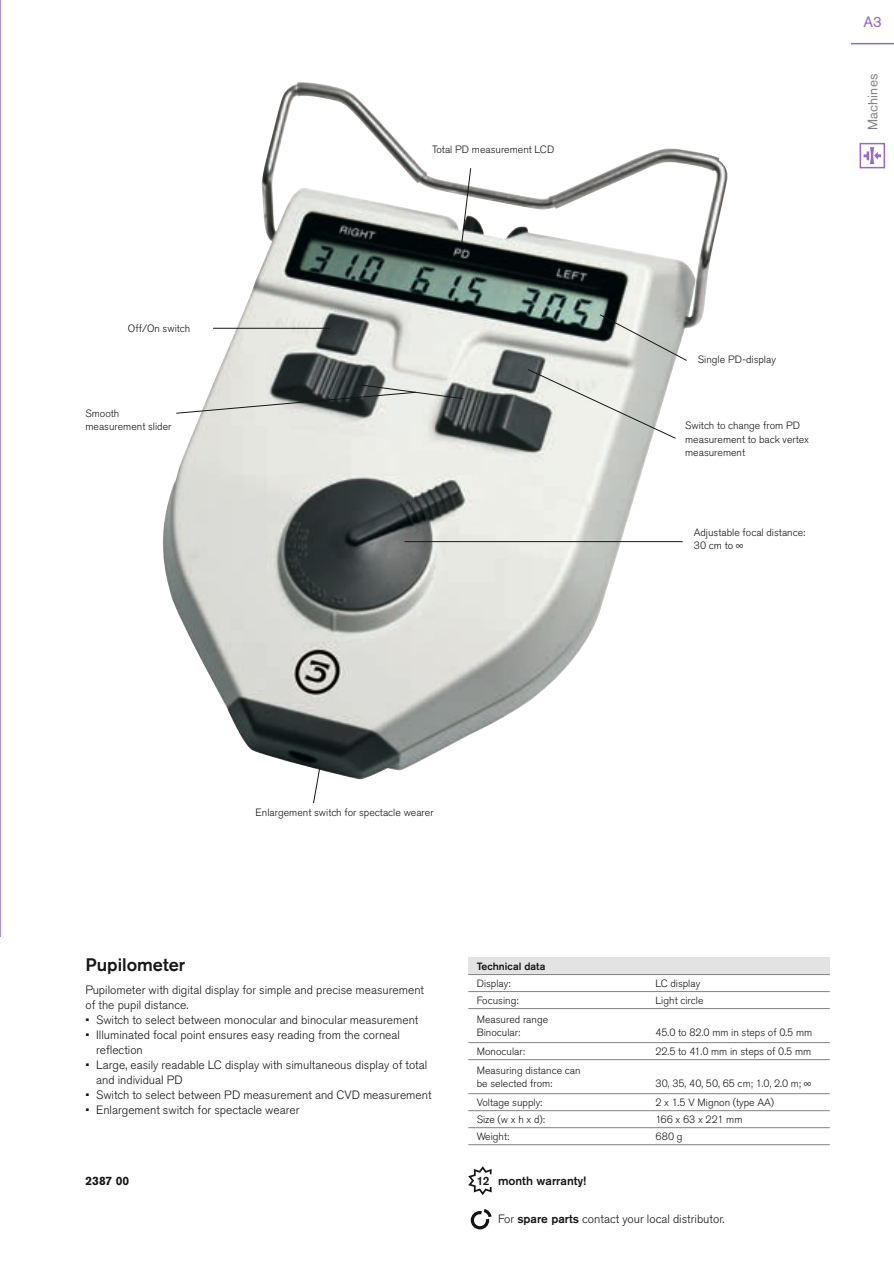
<style>
.page{position:relative;width:894px;height:1264px;background:#fff}
.page>*{position:absolute;margin:0;border:0;box-sizing:border-box;transform-origin:0 0}
.t1{font:500 18px "Akzidenz Grotesk Pro";color:#151616}
.t2{font:15px "Akzidenz Grotesk Pro";color:#9968c9}
.t3{font:13.5px "Akzidenz Grotesk Pro";letter-spacing:.01em;color:#818281}
.t4{font:300 12px/15px "Akzidenz Grotesk Pro";color:#151616}
.t5{font:500 12px "Akzidenz Grotesk Pro";color:#151616}
.t6{font:700 12px "Akzidenz Grotesk Pro";color:#151616}
.t7{font:300 10.5px/13.5px "Akzidenz Grotesk Pro";color:#151616}
.t8{font:500 10.5px "Akzidenz Grotesk Pro";color:#151616}
.s1{font-weight:500}
</style>
<div class="page">
<hr style="left:0;top:0;width:1px;height:936px;background:#a98ed9">
<div style="left:468px;top:957px;width:362px;height:17px;background:#e3e3e3"></div>
<hr style="left:468px;top:974px;width:362px;height:1px;background:#818281">
<hr style="left:468px;top:991px;width:362px;height:1px;background:#818281">
<hr style="left:468px;top:1008px;width:362px;height:1px;background:#818281">
<hr style="left:468px;top:1042px;width:362px;height:1px;background:#818281">
<hr style="left:468px;top:1059px;width:362px;height:1px;background:#818281">
<hr style="left:468px;top:1093px;width:362px;height:1px;background:#818281">
<hr style="left:468px;top:1110px;width:362px;height:1px;background:#818281">
<hr style="left:468px;top:1127px;width:362px;height:1px;background:#818281">
<hr style="left:468px;top:1144px;width:362px;height:1px;background:#818281">
<img style="left:162px;top:82px;width:566px;height:697px">
<svg style="left:461px;top:168px;width:10px;height:75px"></svg>
<svg style="left:599px;top:314px;width:88px;height:47px;background:#babdb9"></svg>
<svg style="left:527px;top:369px;width:149px;height:70px;background:#d0d2cd"></svg>
<hr style="left:404px;top:541px;width:278px;height:1px;background:#151616">
<hr style="left:213px;top:328px;width:117px;height:1px;background:#151616">
<svg style="left:313px;top:768px;width:7px;height:35px"></svg>
<svg style="left:176px;top:384px;width:287px;height:30px;background:#a1a4a1"></svg>
<svg style="left:471px;top:1209px;width:20px;height:20px"></svg>
<svg style="left:468px;top:1166px;width:23px;height:29px"></svg>
<svg style="left:851px;top:42px;width:43px;height:127px"></svg>
<p class="t7" style="left:128px;top:321px;width:64px">Off/On switch</p>
<p class="t7" style="left:85px;top:406px;width:88px">Smooth measurement slider</p>
<p class="t7" style="left:432px;top:142px;width:124px">Total PD measurement LCD</p>
<h2 class="t2" style="left:863px;top:12px;width:19px">A3</h2>
<p class="t3" style="left:864px;top:130px;width:58px;rotate:-90deg">Machines</p>
<p class="t7" style="left:698px;top:353px;width:80px">Single PD-display</p>
<p class="t7" style="left:685px;top:419px;width:125px">Switch to change from PD measurement to back vertex measurement</p>
<p class="t7" style="left:693px;top:525px;width:113px">Adjustable focal distance:<br>30 cm to ∞</p>
<p class="t7" style="left:256px;top:806px;width:180px">Enlargement switch for spectacle wearer</p>
<h1 class="t1" style="left:85px;top:953px;width:101px">Pupilometer</h1>
<p class="t4" style="left:85px;top:982px;width:340px">Pupilometer with digital display for simple and precise measurement of the pupil distance.</p>
<p class="t4" style="left:85px;top:1012px;width:334px">• Switch to select between monocular and binocular measurement</p>
<p class="t4" style="left:96px;top:1027px;width:305px;text-indent:-11px">• Illuminated focal point ensures easy reading from the corneal reflection</p>
<p class="t4" style="left:96px;top:1057px;width:333px;text-indent:-11px">• Large, easily readable LC display with simultaneous display of total and individual PD</p>
<p class="t4" style="left:85px;top:1087px;width:348px">• Switch to select between PD measurement and CVD measurement</p>
<p class="t4" style="left:85px;top:1102px;width:216px">• Enlargement switch for spectacle wearer</p>
<p class="t6" style="left:85px;top:1173px;width:45px">2387 00</p>
<p class="t8" style="left:477px;top:959px;width:70px">Technical data</p>
<p class="t7" style="left:477px;top:976px;width:35px">Display:</p>
<p class="t7" style="left:655px;top:976px;width:46px">LC display</p>
<p class="t7" style="left:477px;top:993px;width:43px">Focusing:</p>
<p class="t7" style="left:655px;top:993px;width:50px">Light circle</p>
<p class="t7" style="left:477px;top:1012px;width:73px">Measured range<br>Binocular:</p>
<p class="t7" style="left:655px;top:1025px;width:158px">45.0 to 82.0 mm in steps of 0.5 mm</p>
<p class="t7" style="left:477px;top:1044px;width:50px">Monocular:</p>
<p class="t7" style="left:655px;top:1044px;width:157px">22.5 to 41.0 mm in steps of 0.5 mm</p>
<p class="t7" style="left:477px;top:1063px;width:105px">Measuring distance can be selected from:</p>
<p class="t7" style="left:655px;top:1076px;width:157px">30, 35, 40, 50, 65 cm; 1.0, 2.0 m; ∞</p>
<p class="t7" style="left:477px;top:1095px;width:67px">Voltage supply:</p>
<p class="t7" style="left:655px;top:1095px;width:120px">2 x 1.5 V Mignon (type AA)</p>
<p class="t7" style="left:477px;top:1112px;width:70px">Size (w x h x d):</p>
<p class="t7" style="left:655px;top:1112px;width:89px">166 x 63 x 221 mm</p>
<p class="t7" style="left:477px;top:1129px;width:34px">Weight:</p>
<p class="t7" style="left:655px;top:1129px;width:29px">680 g</p>
<p class="t5" style="left:477px;top:1173px;width:14px">12</p>
<p class="t5" style="left:498px;top:1173px;width:90px">month warranty!</p>
<p class="t4" style="left:498px;top:1211px;width:228px">For <span class="s1">spare parts</span> contact your local distributor.</p>
</div>
